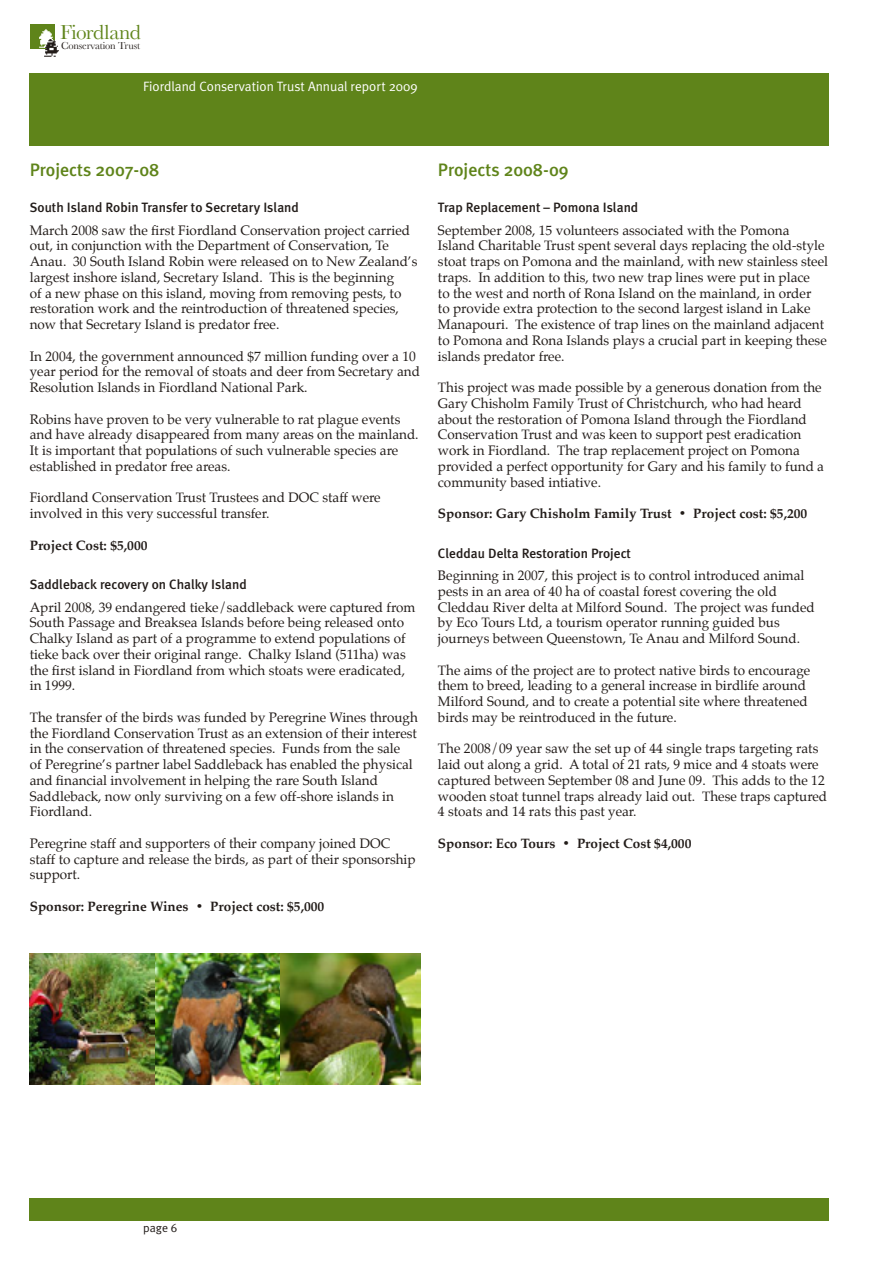
<style>
.page{position:relative;width:893px;height:1263px;background:#fff}
.page>*{position:absolute;margin:0;border:0;box-sizing:border-box;transform-origin:0 0}
.t1{font:21.15px "Baskerville";letter-spacing:-.02em;color:#5f841a}
.t2{font:500 18px "Meta Plus";color:#5f841a}
.t3{font:13.5px/15.8px "Palatino";color:#221c19}
.t4{font:700 13.5px "Palatino";color:#221c19}
.t5{font:500 13.5px "Meta Plus";color:#221c19}
.t6{font:13.5px "Meta Plus Normal";color:#fff}
.t7{font:12px "Meta Plus Normal";color:#221c19}
.t8{font:10.65px "Baskerville";letter-spacing:-.01em;color:#221c19}
</style>
<div class="page">
<div style="left:30px;top:73px;width:799px;height:72px;background:#5f841a"></div>
<div style="left:30px;top:1198px;width:799px;height:22px;background:#5f841a"></div>
<div style="left:30px;top:24px;width:24px;height:25px;background:#5f841a"></div>
<img style="left:39px;top:29px;width:14px;height:19px">
<img style="left:43px;top:38px;width:16px;height:19px">
<img style="left:30px;top:954px;width:391px;height:130px">
<h1 class="t1" style="left:60px;top:19px;width:82px">Fiordland</h1>
<p class="t8" style="left:61px;top:39px;width:81px">Conservation Trust</p>
<p class="t6" style="left:143px;top:79px;width:276px">Fiordland Conservation Trust Annual report 2009</p>
<h2 class="t2" style="left:30px;top:159px;width:131px">Projects 2007-08</h2>
<p class="t5" style="left:30px;top:200px;width:271px">South Island Robin Transfer to Secretary Island</p>
<p class="t3" style="left:30px;top:223px;width:389px">March 2008 saw the first Fiordland Conservation project carried out, in conjunction with the Department of Conservation, Te Anau. 30 South Island Robin were released on to New Zealand’s largest inshore island, Secretary Island. This is the beginning<br>of a new phase on this island, moving from removing pests, to restoration work and the reintroduction of threatened species, now that Secretary Island is predator free.</p>
<p class="t3" style="left:30px;top:349px;width:392px">In 2004, the government announced $7 million funding over a 10 year period for the removal of stoats and deer from Secretary and<br>Resolution Islands in Fiordland National Park.</p>
<p class="t3" style="left:30px;top:412px;width:390px">Robins have proven to be very vulnerable to rat plague events and have already disappeared from many areas on the mainland.<br>It is important that populations of such vulnerable species are established in predator free areas.</p>
<p class="t3" style="left:30px;top:491px;width:352px">Fiordland Conservation Trust Trustees and DOC staff were involved in this very successful transfer.</p>
<p class="t4" style="left:30px;top:537px;width:119px">Project Cost: $5,000</p>
<p class="t5" style="left:30px;top:577px;width:218px">Saddleback recovery on Chalky Island</p>
<p class="t3" style="left:30px;top:600px;width:387px">April 2008, 39 endangered tieke/saddleback were captured from South Passage and Breaksea Islands before being released onto Chalky Island as part of a programme to extend populations of tieke back over their original range. Chalky Island (511ha) was the first island in Fiordland from which stoats were eradicated, in 1999.</p>
<p class="t3" style="left:30px;top:710px;width:390px">The transfer of the birds was funded by Peregrine Wines through the Fiordland Conservation Trust as an extension of their interest in the conservation of threatened species. Funds from the sale<br>of Peregrine’s partner label Saddleback has enabled the physical and financial involvement in helping the rare South Island Saddleback, now only surviving on a few off-shore islands in Fiordland.</p>
<p class="t3" style="left:30px;top:836px;width:387px">Peregrine staff and supporters of their company joined DOC staff to capture and release the birds, as part of their sponsorship support.</p>
<p class="t4" style="left:30px;top:898px;width:296px">Sponsor: Peregrine Wines • Project cost: $5,000</p>
<h2 class="t2" style="left:438px;top:159px;width:132px">Projects 2008-09</h2>
<p class="t5" style="left:438px;top:200px;width:202px">Trap Replacement – Pomona Island</p>
<p class="t3" style="left:438px;top:223px;width:392px">September 2008, 15 volunteers associated with the Pomona Island Charitable Trust spent several days replacing the old-style stoat traps on Pomona and the mainland, with new stainless steel traps. In addition to this, two new trap lines were put in place<br>to the west and north of Rona Island on the mainland, in order<br>to provide extra protection to the second largest island in Lake Manapouri. The existence of trap lines on the mainland adjacent to Pomona and Rona Islands plays a crucial part in keeping these islands predator free.</p>
<p class="t3" style="left:438px;top:381px;width:388px">This project was made possible by a generous donation from the Gary Chisholm Family Trust of Christchurch, who had heard about the restoration of Pomona Island through the Fiordland Conservation Trust and was keen to support pest eradication work in Fiordland. The trap replacement project on Pomona provided a perfect opportunity for Gary and his family to fund a community based intiative.</p>
<p class="t4" style="left:438px;top:505px;width:371px">Sponsor: Gary Chisholm Family Trust • Project cost: $5,200</p>
<p class="t5" style="left:438px;top:545px;width:195px">Cleddau Delta Restoration Project</p>
<p class="t3" style="left:438px;top:569px;width:378px">Beginning in 2007, this project is to control introduced animal pests in an area of 40 ha of coastal forest covering the old Cleddau River delta at Milford Sound. The project was funded by Eco Tours Ltd, a tourism operator running guided bus journeys between Queenstown, Te Anau and Milford Sound.</p>
<p class="t3" style="left:438px;top:663px;width:374px">The aims of the project are to protect native birds to encourage them to breed, leading to a general increase in birdlife around Milford Sound, and to create a potential site where threatened birds may be reintroduced in the future.</p>
<p class="t3" style="left:438px;top:742px;width:391px">The 2008/09 year saw the set up of 44 single traps targeting rats laid out along a grid. A total of 21 rats, 9 mice and 4 stoats were captured between September 08 and June 09. This adds to the 12 wooden stoat tunnel traps already laid out. These traps captured 4 stoats and 14 rats this past year.</p>
<p class="t4" style="left:438px;top:835px;width:255px">Sponsor: Eco Tours • Project Cost $4,000</p>
<p class="t7" style="left:143px;top:1221px;width:36px">page 6</p>
</div>
